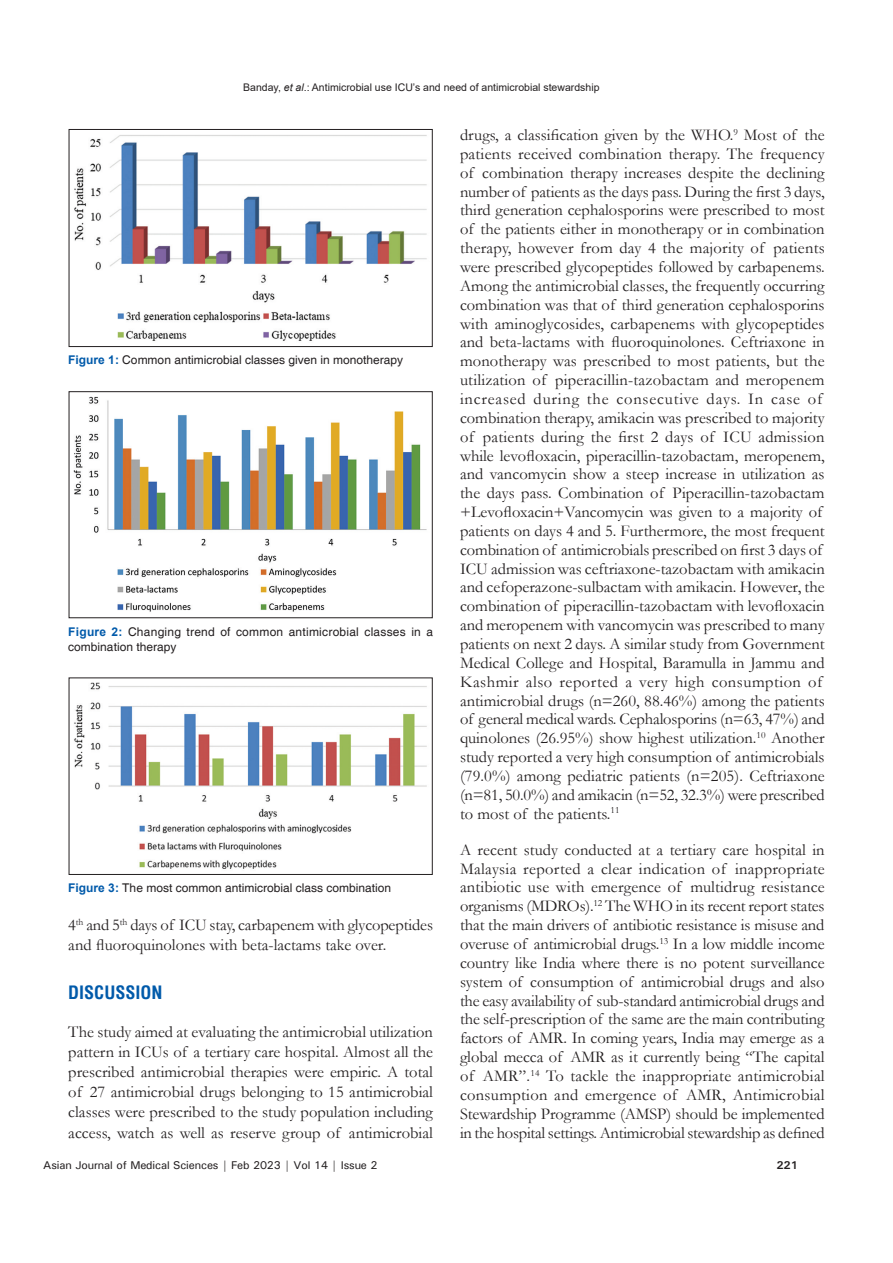
<style>
.page{position:relative;width:893px;height:1263px;background:#fff}
.page>*{position:absolute;margin:0;border:0;box-sizing:border-box;transform-origin:0 0}
.t1{font:700 condensed 18px "Helvetica";color:#015aaa}
.TX{font:16.5px/18.9px "Garamond";color:#231f20}
.FGC{font:12px "Helvetica";color:#231f20}
.FGC-2{font:12px/15px "Helvetica";letter-spacing:.02em;color:#231f20}
.t2{font:500 11.25px "Univers";letter-spacing:-.01em;color:#231f20}
.t3{font:700 11.25px "Univers";color:#231f20}
.t4{font:10.5px "Arial";color:#231f20}
.s1{font-style:italic}
.s2{font-weight:700;color:#015aaa}
</style>
<div class="page">
<img style="left:74px;top:135px;width:353px;height:206px">
<div style="left:69px;top:129px;width:363px;height:218px;border:1px solid #231f20"></div>
<img style="left:73px;top:396px;width:354px;height:216px">
<div style="left:69px;top:391px;width:363px;height:227px;border:1px solid #231f20"></div>
<img style="left:74px;top:682px;width:353px;height:187px">
<div style="left:69px;top:678px;width:363px;height:197px;border:1px solid #231f20"></div>
<p class="t4" style="left:243px;top:80px;width:358px">Banday, <span class="s1">et al</span>.: Antimicrobial use ICU’s and need of antimicrobial stewardship</p>
<p class="FGC" style="left:68px;top:353px;width:336px"><span class="s2">Figure 1:</span> Common antimicrobial classes given in monotherapy</p>
<p class="FGC-2" style="left:68px;top:624px;width:366px"><span class="s2">Figure 2:</span> Changing trend of common antimicrobial classes in a combination therapy</p>
<p class="FGC" style="left:68px;top:881px;width:324px"><span class="s2">Figure 3:</span> The most common antimicrobial class combination</p>
<p class="TX" style="left:68px;top:914px;width:366px;line-height:20.2px">4<sup>th</sup> and 5<sup>th</sup> days of ICU stay, carbapenem with glycopeptides and fluoroquinolones with beta-lactams take over.</p>
<h1 class="t1" style="left:68px;top:980px;width:96px">DISCUSSION</h1>
<p class="TX" style="left:68px;top:1021px;width:366px;line-height:20.2px;text-align:justify">The study aimed at evaluating the antimicrobial utilization pattern in ICUs of a tertiary care hospital. Almost all the prescribed antimicrobial therapies were empiric. A total of 27 antimicrobial drugs belonging to 15 antimicrobial classes were prescribed to the study population including access, watch as well as reserve group of antimicrobial</p>
<p class="TX" style="left:460px;top:125px;width:366px">drugs, a classification given by the WHO.<sup>9</sup> Most of the patients received combination therapy. The frequency of combination therapy increases despite the declining number of patients as the days pass. During the first 3 days, third generation cephalosporins were prescribed to most of the patients either in monotherapy or in combination therapy, however from day 4 the majority of patients were prescribed glycopeptides followed by carbapenems.<br>Among the antimicrobial classes, the frequently occurring combination was that of third generation cephalosporins with aminoglycosides, carbapenems with glycopeptides and beta-lactams with fluoroquinolones. Ceftriaxone in monotherapy was prescribed to most patients, but the utilization of piperacillin-tazobactam and meropenem increased during the consecutive days. In case of combination therapy, amikacin was prescribed to majority of patients during the first 2 days of ICU admission while levofloxacin, piperacillin-tazobactam, meropenem, and vancomycin show a steep increase in utilization as the days pass. Combination of Piperacillin-tazobactam +Levofloxacin+Vancomycin was given to a majority of patients on days 4 and 5. Furthermore, the most frequent combination of antimicrobials prescribed on first 3 days of ICU admission was ceftriaxone-tazobactam with amikacin and cefoperazone-sulbactam with amikacin. However, the combination of piperacillin-tazobactam with levofloxacin and meropenem with vancomycin was prescribed to many patients on next 2 days. A similar study from Government Medical College and Hospital, Baramulla in Jammu and Kashmir also reported a very high consumption of antimicrobial drugs (n=260, 88.46%) among the patients of general medical wards. Cephalosporins (n=63, 47%) and quinolones (26.95%) show highest utilization.<sup>10</sup> Another study reported a very high consumption of antimicrobials (79.0%) among pediatric patients (n=205). Ceftriaxone (n=81, 50.0%) and amikacin (n=52, 32.3%) were prescribed to most of the patients.<sup>11</sup></p>
<p class="TX" style="left:460px;top:840px;width:366px;text-align:justify">A recent study conducted at a tertiary care hospital in Malaysia reported a clear indication of inappropriate antibiotic use with emergence of multidrug resistance organisms (MDROs).<sup>12</sup> The WHO in its recent report states that the main drivers of antibiotic resistance is misuse and overuse of antimicrobial drugs.<sup>13</sup> In a low middle income country like India where there is no potent surveillance system of consumption of antimicrobial drugs and also the easy availability of sub-standard antimicrobial drugs and the self-prescription of the same are the main contributing factors of AMR. In coming years, India may emerge as a global mecca of AMR as it currently being “The capital of AMR”.<sup>14</sup> To tackle the inappropriate antimicrobial consumption and emergence of AMR, Antimicrobial Stewardship Programme (AMSP) should be implemented in the hospital settings. Antimicrobial stewardship as defined</p>
<p class="t2" style="left:43px;top:1157px;width:336px">Asian Journal of Medical Sciences | Feb 2023 | Vol 14 | Issue 2</p>
<p class="t3" style="left:776px;top:1158px;width:23px">221</p>
</div>
